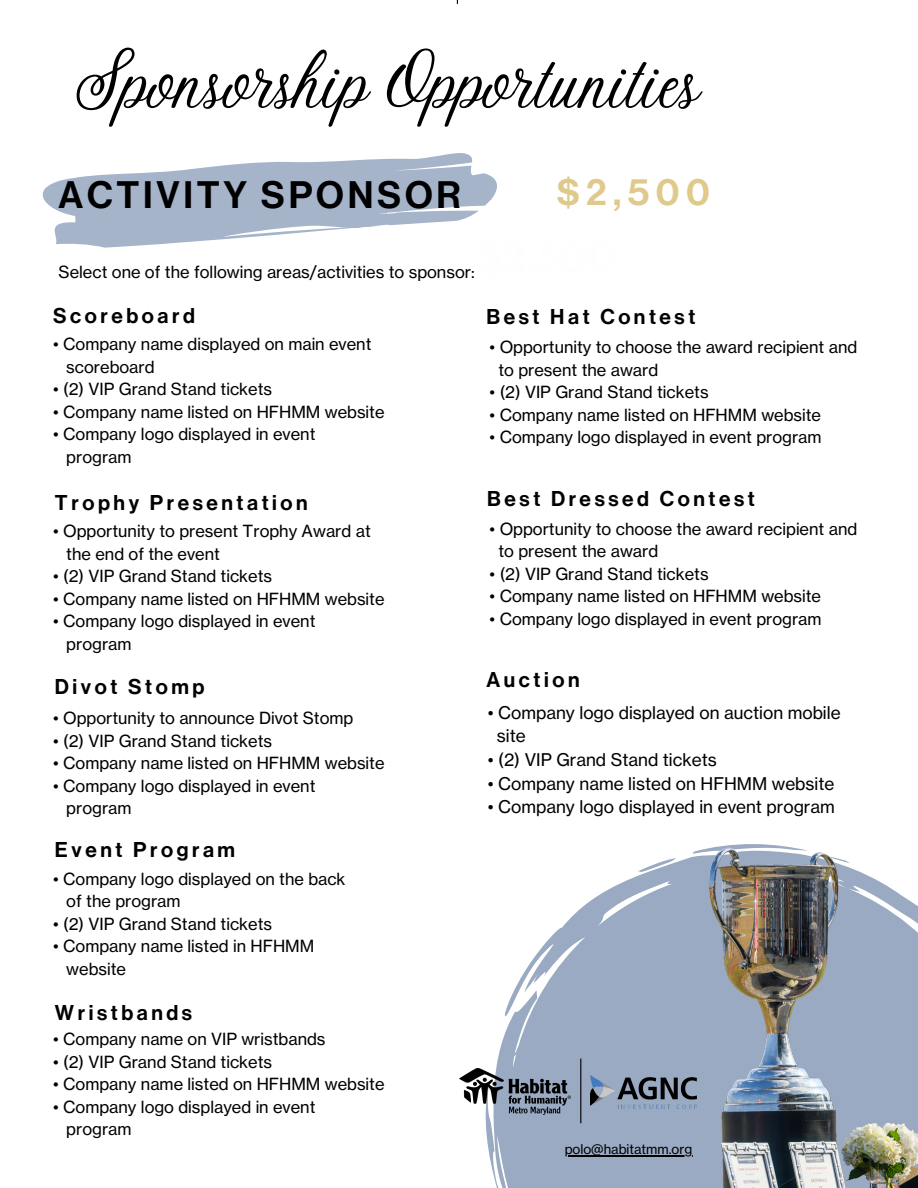
<style>
.page{position:relative;width:918px;height:1188px;background:#fff}
.page>*{position:absolute;margin:0;border:0;box-sizing:border-box;transform-origin:0 0}
.t1{font:81px "Stoic";color:#000}
.t2{font:37.5px "N Haas Grotesk DS Pro 65 Md";letter-spacing:.1em;color:#000}
.t3{font:37.5px "N Haas Grotesk DS Pro 65 Md";color:#dfc98b}
.t4{font:21px "N Haas Grotesk DS Pro 65 Md";letter-spacing:.17em;color:#000}
.t5{font:17.25px/23.7px "N Haas Grotesk TX Pro 55 Rg";color:#000}
.t6{font:16.5px/22.5px "N Haas Grotesk TX Pro 55 Rg";color:#000}
.t7{font:13.2px "N Haas Grotesk TX Pro 55 Rg";color:#000}
</style>
<div class="page">
<svg style="left:486px;top:1115px;width:7px;height:57px"></svg>
<svg style="left:493px;top:862px;width:168px;height:326px;fill:#99aac2"></svg>
<img style="left:661px;top:844px;width:257px;height:344px">
<svg style="left:42px;top:153px;width:455px;height:95px;fill:#a6b4c9"></svg>
<hr style="left:565px;top:1155px;width:127px;height:2px;background:#000">
<img style="left:459px;top:1068px;width:112px;height:47px">
<img style="left:591px;top:1075px;width:106px;height:33px">
<hr style="left:580px;top:1059px;width:1px;height:64px;background:#000">
<p class="t1" style="left:75px;top:43px;width:625px">Sponsorship Opportunities</p>
<h4 class="t2" style="left:59px;top:173px;width:404px">ACTIVITY SPONSOR</h4>
<h4 class="t3" style="left:557px;top:170px;width:154px">$2,500</h4>
<h3 class="t6" style="left:59px;top:260px;width:418px">Select one of the following areas/activities to sponsor:</h3>
<h3 class="t4" style="left:53px;top:303px;width:143px">Scoreboard</h3>
<h4 class="t6" style="left:66px;top:333px;width:307px;text-indent:-13px">• Company name displayed on main event scoreboard</h4>
<h4 class="t6" style="left:53px;top:378px;width:221px">• (2) VIP Grand Stand tickets</h4>
<h4 class="t6" style="left:53px;top:401px;width:333px">• Company name listed on HFHMM website</h4>
<h4 class="t6" style="left:66px;top:423px;width:251px;text-indent:-13px">• Company logo displayed in event program</h4>
<h3 class="t4" style="left:55px;top:490px;width:254px">Trophy Presentation</h3>
<h2 class="t6" style="left:66px;top:520px;width:306px;text-indent:-13px">• Opportunity to present Trophy Award at the end of the event</h2>
<h2 class="t6" style="left:53px;top:565px;width:221px">• (2) VIP Grand Stand tickets</h2>
<h2 class="t6" style="left:53px;top:587px;width:333px">• Company name listed on HFHMM website</h2>
<h2 class="t6" style="left:66px;top:610px;width:251px;text-indent:-13px">• Company logo displayed in event program</h2>
<h3 class="t4" style="left:55px;top:675px;width:151px">Divot Stomp</h3>
<h2 class="t6" style="left:53px;top:707px;width:302px">• Opportunity to announce Divot Stomp</h2>
<h2 class="t6" style="left:53px;top:730px;width:221px">• (2) VIP Grand Stand tickets</h2>
<h2 class="t6" style="left:53px;top:752px;width:333px">• Company name listed on HFHMM website</h2>
<h2 class="t6" style="left:66px;top:775px;width:251px;text-indent:-13px">• Company logo displayed in event program</h2>
<h4 class="t4" style="left:55px;top:838px;width:182px">Event Program</h4>
<h2 class="t6" style="left:66px;top:868px;width:281px;text-indent:-13px">• Company logo displayed on the back of the program</h2>
<h2 class="t6" style="left:53px;top:913px;width:221px">• (2) VIP Grand Stand tickets</h2>
<h2 class="t6" style="left:66px;top:935px;width:250px;text-indent:-13px">• Company name listed in HFHMM website</h2>
<h3 class="t4" style="left:55px;top:1000px;width:139px">Wristbands</h3>
<p class="t6" style="left:53px;top:1028px;width:274px">• Company name on VIP wristbands</p>
<p class="t6" style="left:53px;top:1050px;width:221px">• (2) VIP Grand Stand tickets</p>
<p class="t6" style="left:53px;top:1073px;width:333px">• Company name listed on HFHMM website</p>
<p class="t6" style="left:66px;top:1095px;width:251px;text-indent:-13px">• Company logo displayed in event program</p>
<h4 class="t4" style="left:486px;top:305px;width:210px">Best Hat Contest</h4>
<h3 class="t6" style="left:498px;top:336px;width:360px;text-indent:-9px">• Opportunity to choose the award recipient and to present the award</h3>
<h3 class="t6" style="left:490px;top:381px;width:221px">• (2) VIP Grand Stand tickets</h3>
<h3 class="t6" style="left:490px;top:403px;width:333px">• Company name listed on HFHMM website</h3>
<h3 class="t6" style="left:490px;top:426px;width:333px">• Company logo displayed in event program</h3>
<h4 class="t4" style="left:487px;top:486px;width:269px">Best Dressed Contest</h4>
<h3 class="t6" style="left:498px;top:517px;width:360px;text-indent:-9px">• Opportunity to choose the award recipient and to present the award</h3>
<h3 class="t6" style="left:490px;top:562px;width:221px">• (2) VIP Grand Stand tickets</h3>
<h3 class="t6" style="left:490px;top:585px;width:333px">• Company name listed on HFHMM website</h3>
<h3 class="t6" style="left:490px;top:607px;width:333px">• Company logo displayed in event program</h3>
<h4 class="t4" style="left:486px;top:668px;width:95px">Auction</h4>
<h4 class="t5" style="left:497px;top:701px;width:345px;text-indent:-9px">• Company logo displayed on auction mobile site</h4>
<h4 class="t5" style="left:488px;top:748px;width:231px">• (2) VIP Grand Stand tickets</h4>
<h4 class="t5" style="left:488px;top:771px;width:348px">• Company name listed on HFHMM website</h4>
<h4 class="t5" style="left:488px;top:795px;width:349px">• Company logo displayed in event program</h4>
<h3 class="t7" style="left:565px;top:1141px;width:129px">polo@habitatmm.org</h3>
</div>
